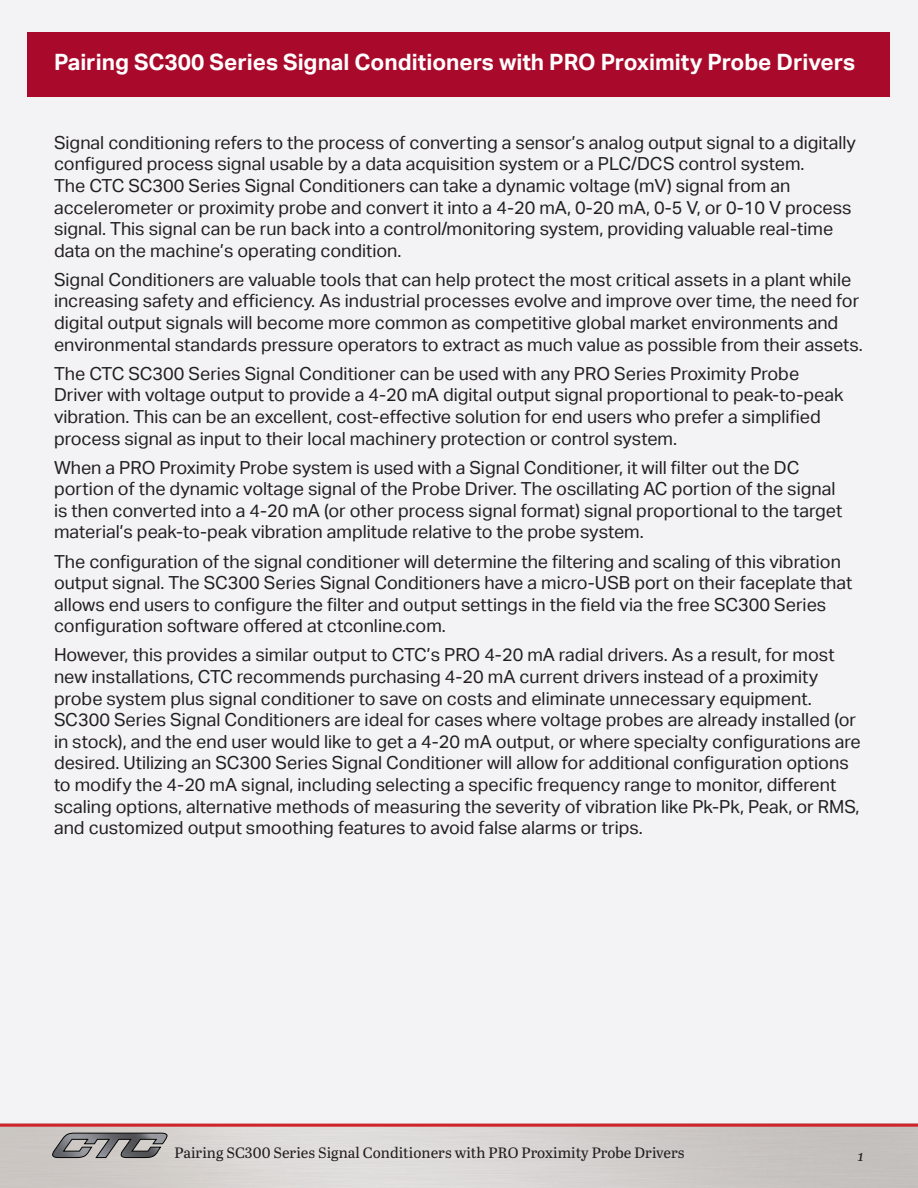
<style>
.page{position:relative;width:918px;height:1188px;background:#f3f3f5}
.page>*{position:absolute;margin:0;border:0;box-sizing:border-box;transform-origin:0 0}
.t1{font:700 22.5px "Aktiv Grotesk";color:#fff}
.t2{font:18px/21.6px "Aktiv Grotesk";color:#231f20}
.t3{font:15px "Abril Text";color:#231f20}
.t4{font:italic 15px "Abril Text";color:#231f20}
</style>
<div class="page">
<hr style="left:0;top:1124px;width:918px;height:3px;background:#d1232a">
<svg style="left:52px;top:1133px;width:116px;height:25px;background:#858484"></svg>
<div style="left:27px;top:32px;width:862px;height:65px;background:#a90a2b"></div>
<p class="t1" style="left:54px;top:49px;width:803px">Pairing SC300 Series Signal Conditioners with PRO Proximity Probe Drivers</p>
<p class="t2" style="left:54px;top:132px;width:804px">Signal conditioning refers to the process of converting a sensor’s analog output signal to a digitally configured process signal usable by a data acquisition system or a PLC/DCS control system.<br>The CTC SC300 Series Signal Conditioners can take a dynamic voltage (mV) signal from an accelerometer or proximity probe and convert it into a 4-20 mA, 0-20 mA, 0-5 V, or 0-10 V process signal. This signal can be run back into a control/monitoring system, providing valuable real-time data on the machine’s operating condition.</p>
<p class="t2" style="left:54px;top:269px;width:810px">Signal Conditioners are valuable tools that can help protect the most critical assets in a plant while increasing safety and efficiency. As industrial processes evolve and improve over time, the need for digital output signals will become more common as competitive global market environments and environmental standards pressure operators to extract as much value as possible from their assets.</p>
<p class="t2" style="left:54px;top:363px;width:791px">The CTC SC300 Series Signal Conditioner can be used with any PRO Series Proximity Probe Driver with voltage output to provide a 4-20 mA digital output signal proportional to peak-to-peak vibration. This can be an excellent, cost-effective solution for end users who prefer a simplified process signal as input to their local machinery protection or control system.</p>
<p class="t2" style="left:54px;top:457px;width:790px">When a PRO Proximity Probe system is used with a Signal Conditioner, it will filter out the DC portion of the dynamic voltage signal of the Probe Driver. The oscillating AC portion of the signal is then converted into a 4-20 mA (or other process signal format) signal proportional to the target material’s peak-to-peak vibration amplitude relative to the probe system.</p>
<p class="t2" style="left:54px;top:551px;width:800px">The configuration of the signal conditioner will determine the filtering and scaling of this vibration output signal. The SC300 Series Signal Conditioners have a micro-USB port on their faceplate that allows end users to configure the filter and output settings in the field via the free SC300 Series configuration software offered at ctconline.com.</p>
<p class="t2" style="left:54px;top:644px;width:808px">However, this provides a similar output to CTC’s PRO 4-20 mA radial drivers. As a result, for most new installations, CTC recommends purchasing 4-20 mA current drivers instead of a proximity probe system plus signal conditioner to save on costs and eliminate unnecessary equipment.<br>SC300 Series Signal Conditioners are ideal for cases where voltage probes are already installed (or in stock), and the end user would like to get a 4-20 mA output, or where specialty configurations are desired. Utilizing an SC300 Series Signal Conditioner will allow for additional configuration options to modify the 4-20 mA signal, including selecting a specific frequency range to monitor, different scaling options, alternative methods of measuring the severity of vibration like Pk-Pk, Peak, or RMS, and customized output smoothing features to avoid false alarms or trips.</p>
<p class="t3" style="left:175px;top:1142px;width:511px">Pairing SC300 Series Signal Conditioners with PRO Proximity Probe Drivers</p>
<p class="t4" style="left:858px;top:1144px;width:8px">1</p>
</div>
